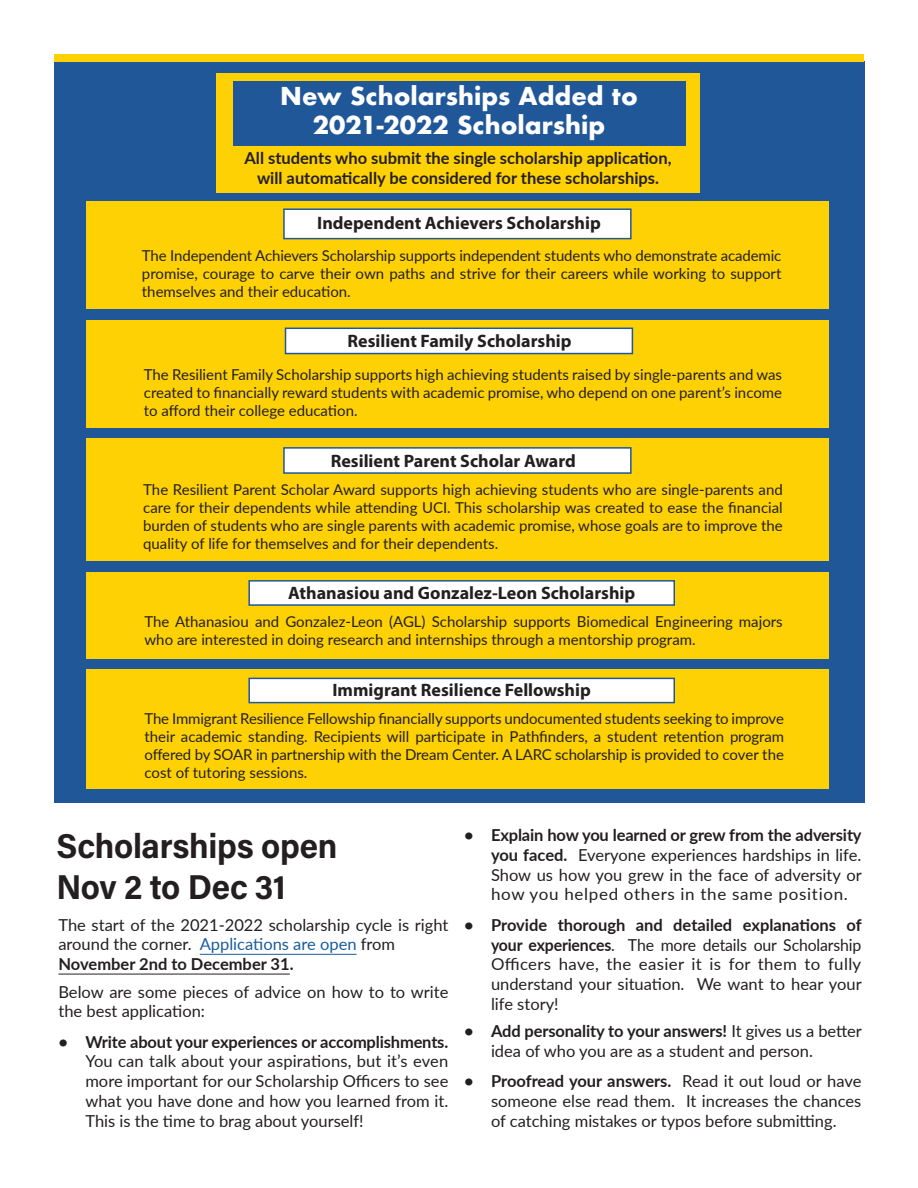
<style>
.page{position:relative;width:918px;height:1188px;background:#fff}
.page>*{position:absolute;margin:0;border:0;box-sizing:border-box;transform-origin:0 0}
.t1{font:34.5px "Acumin Variable Concept";letter-spacing:.04em;color:#231f20;scale:.96 1}
.t2{font:34.5px "Acumin Variable Concept";letter-spacing:.02em;color:#231f20;scale:.96 1}
.t3{font:700 24px "Futura";color:#fff}
.t4{font:700 18px "Myriad Pro";color:#231f20}
.t5{font:16.5px/19.8px "Lato";color:#231f20}
.t6{font:16.5px/19.8px "Lato";color:#231f20;text-align:justify;scale:.96 1}
.t7{font:700 16.5px/19.8px "Lato";color:#231f20;text-align:center}
.t8{font:15px/18px "Lato";color:#231f20;text-align:justify}
.s1{color:#175d9e}
.s2{font-weight:700}
</style>
<div class="page">
<div style="left:54px;top:61px;width:810px;height:741px;background:#205799"></div>
<div style="left:216px;top:73px;width:484px;height:119px;background:#fed105"></div>
<div style="left:233px;top:81px;width:452px;height:64px;background:#205799"></div>
<div style="left:86px;top:572px;width:742px;height:87px;background:#fed105"></div>
<div style="left:86px;top:201px;width:742px;height:108px;background:#fed105"></div>
<div style="left:86px;top:320px;width:742px;height:108px;background:#fed105"></div>
<div style="left:86px;top:670px;width:742px;height:119px;background:#fed105"></div>
<div style="left:285px;top:328px;width:348px;height:26px;background:#fff;border:2px solid #205799"></div>
<div style="left:283px;top:208px;width:349px;height:31px;background:#fff;border:2px solid #205799"></div>
<div style="left:248px;top:580px;width:427px;height:26px;background:#fff;border:2px solid #205799"></div>
<div style="left:248px;top:678px;width:427px;height:25px;background:#fff;border:2px solid #205799"></div>
<div style="left:86px;top:439px;width:742px;height:122px;background:#fed105"></div>
<div style="left:283px;top:447px;width:349px;height:27px;background:#fff;border:2px solid #205799"></div>
<div style="left:54px;top:54px;width:810px;height:8px;background:#fed105"></div>
<hr style="left:200px;top:954px;width:157px;height:1px;background:#175d9e">
<hr style="left:58px;top:974px;width:232px;height:1px;background:#231f20">
<p class="t3" style="left:280px;top:79px;width:359px">New Scholarships Added to</p>
<p class="t3" style="left:313px;top:107px;width:294px">2021-2022 Scholarship</p>
<p class="t7" style="left:245px;top:147px;width:429px">All students who submit the single scholarship application, will automatically be considered for these scholarships.</p>
<p class="t4" style="left:317px;top:211px;width:285px">Independent Achievers Scholarship</p>
<p class="t8" style="left:142px;top:246px;width:641px">The Independent Achievers Scholarship supports independent students who demonstrate academic promise, courage to carve their own paths and strive for their careers while working to support themselves and their education.</p>
<p class="t4" style="left:348px;top:329px;width:225px">Resilient Family Scholarship</p>
<p class="t8" style="left:144px;top:365px;width:640px">The Resilient Family Scholarship supports high achieving students raised by single-parents and was created to financially reward students with academic promise, who depend on one parent’s income to afford their college education.</p>
<p class="t4" style="left:331px;top:449px;width:247px">Resilient Parent Scholar Award</p>
<p class="t8" style="left:143px;top:480px;width:641px">The Resilient Parent Scholar Award supports high achieving students who are single-parents and care for their dependents while attending UCI. This scholarship was created to ease the financial burden of students who are single parents with academic promise, whose goals are to improve the quality of life for themselves and for their dependents.</p>
<p class="t4" style="left:288px;top:581px;width:349px">Athanasiou and Gonzalez-Leon Scholarship</p>
<p class="t8" style="left:145px;top:612px;width:640px">The Athanasiou and Gonzalez-Leon (AGL) Scholarship supports Biomedical Engineering majors who are interested in doing research and internships through a mentorship program.</p>
<p class="t4" style="left:332px;top:678px;width:260px">Immigrant Resilience Fellowship</p>
<p class="t8" style="left:145px;top:709px;width:641px">The Immigrant Resilience Fellowship financially supports undocumented students seeking to improve their academic standing. Recipients will participate in Pathfinders, a student retention program offered by SOAR in partnership with the Dream Center. A LARC scholarship is provided to cover the cost of tutoring sessions.</p>
<p class="t1" style="left:57px;top:822px;width:293px">Scholarships open</p>
<p class="t2" style="left:57px;top:863px;width:239px">Nov 2 to Dec 31</p>
<p class="t5" style="left:58px;top:914px;width:391px">The start of the 2021-2022 scholarship cycle is right around the corner. <span class="s1">Applications are open</span> from</p>
<p class="t7" style="left:58px;top:954px;width:237px">November 2nd to December 31.</p>
<p class="t5" style="left:58px;top:981px;width:391px">Below are some pieces of advice on how to to write the best application:</p>
<p class="t5" style="left:85px;top:1031px;width:364px;text-align:justify;text-indent:-27px"><span class="s2">• Write about your experiences or accomplishments.<br></span>You can talk about your aspirations, but it’s even more important for our Scholarship Officers to see what you have done and how you learned from it.<br>This is the time to brag about yourself!</p>
<p class="t5" style="left:491px;top:824px;width:372px;text-align:justify;text-indent:-27px"><span class="s2">• Explain how you learned or grew from the adversity you faced.</span> Everyone experiences hardships in life.<br>Show us how you grew in the face of adversity or how you helped others in the same position.</p>
<p class="t6" style="left:491px;top:914px;width:388px;text-indent:-27px"><span class="s2">• Provide thorough and detailed explanations of your experiences</span>. The more details our Scholarship Officers have, the easier it is for them to fully understand your situation. We want to hear your life story!</p>
<p class="t5" style="left:491px;top:1021px;width:372px;text-indent:-27px"><span class="s2">• Add personality to your answers!</span> It gives us a better idea of who you are as a student and person.</p>
<p class="t5" style="left:491px;top:1071px;width:372px;text-align:justify;text-indent:-27px"><span class="s2">• Proofread your answers.</span> Read it out loud or have someone else read them. It increases the chances of catching mistakes or typos before submitting.</p>
</div>
